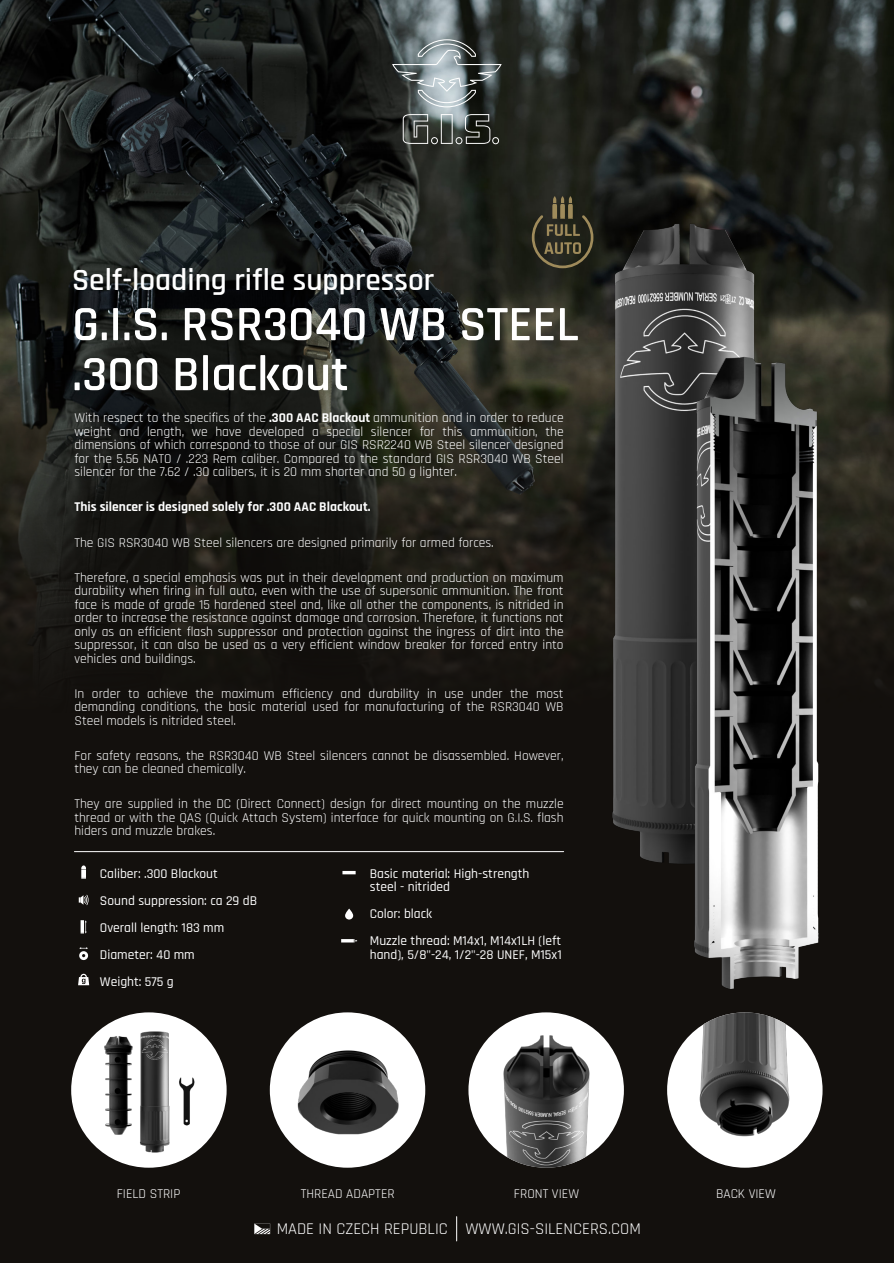
<style>
.page{position:relative;width:894px;height:1263px;background:#fff}
.page>*{position:absolute;margin:0;border:0;box-sizing:border-box;transform-origin:0 0}
.t1{font:600 49.95px/49.9px "Rajdhani";color:#fff}
.t2{font:600 31.2px "Rajdhani";color:#fff}
.t3{font:16.5px "Rajdhani";color:#fff}
.t4{font:13.5px/13.5px "Rajdhani";color:#fff;text-align:justify}
.t5{font:500 13.5px/27px "Rajdhani";color:#fff}
.t6{font:700 13.5px "Rajdhani";color:#fff}
.s1{font-weight:700}
</style>
<div class="page">
<div style="left:0;top:0;width:893px;height:1263px;background:#13100d"></div>
<img style="left:0;top:0;width:886px;height:650px">
<img style="left:242px;top:106px;width:650px;height:747px">
<img style="left:324px;top:235px;width:569px;height:874px">
<svg style="left:531px;top:196px;width:62px;height:72px"></svg>
<img style="left:666px;top:1012px;width:156px;height:156px;border-radius:50%">
<img style="left:468px;top:1012px;width:155px;height:156px;border-radius:50%">
<img style="left:270px;top:1012px;width:155px;height:156px;border-radius:50%">
<img style="left:71px;top:1012px;width:155px;height:156px;border-radius:50%">
<svg style="left:392px;top:39px;width:109px;height:105px;background:#646b6b"></svg>
<div style="left:345px;top:909px;width:8px;height:10px;background:#fff;border-radius:4px"></div>
<svg style="left:342px;top:871px;width:14px;height:3px"></svg>
<svg style="left:341px;top:939px;width:16px;height:3px"></svg>
<svg style="left:79px;top:895px;width:9px;height:10px"></svg>
<svg style="left:78px;top:974px;width:11px;height:11px"></svg>
<svg style="left:79px;top:947px;width:9px;height:13px"></svg>
<svg style="left:81px;top:920px;width:6px;height:13px"></svg>
<svg style="left:81px;top:865px;width:5px;height:14px"></svg>
<hr style="left:74px;top:851px;width:489px;height:1px;background:#fff">
<svg style="left:254px;top:1223px;width:16px;height:11px"></svg>
<svg style="left:456px;top:1217px;width:1px;height:24px"></svg>
<h2 class="t2" style="left:72px;top:261px;width:363px">Self-loading rifle suppressor</h2>
<h1 class="t1" style="left:72px;top:301px;width:508px">G.I.S. RSR3040 WB STEEL .300 Blackout</h1>
<p class="t4" style="left:74px;top:412px;width:490px">With respect to the specifics of the <span class="s1">.300 AAC Blackout</span> ammunition and in order to reduce weight and length, we have developed a special silencer for this ammunition, the dimensions of which correspond to those of our GIS RSR2240 WB Steel silencer designed for the 5.56 NATO / .223 Rem caliber. Compared to the standard GIS RSR3040 WB Steel silencer for the 7.62 / .30 calibers, it is 20 mm shorter and 50 g lighter.</p>
<p class="t6" style="left:74px;top:499px;width:297px">This silencer is designed solely for .300 AAC Blackout.</p>
<p class="t4" style="left:74px;top:536px;width:421px">The GIS RSR3040 WB Steel silencers are designed primarily for armed forces.</p>
<p class="t4" style="left:74px;top:571px;width:490px">Therefore, a special emphasis was put in their development and production on maximum durability when firing in full auto, even with the use of supersonic ammunition. The front face is made of grade 15 hardened steel and, like all other the components, is nitrided in order to increase the resistance against damage and corrosion. Therefore, it functions not only as an efficient flash suppressor and protection against the ingress of dirt into the suppressor, it can also be used as a very efficient window breaker for forced entry into vehicles and buildings.</p>
<p class="t4" style="left:74px;top:687px;width:490px">In order to achieve the maximum efficiency and durability in use under the most demanding conditions, the basic material used for manufacturing of the RSR3040 WB Steel models is nitrided steel.</p>
<p class="t4" style="left:74px;top:749px;width:490px">For safety reasons, the RSR3040 WB Steel silencers cannot be disassembled. However, they can be cleaned chemically.</p>
<p class="t4" style="left:74px;top:798px;width:490px">They are supplied in the DC (Direct Connect) design for direct mounting on the muzzle thread or with the QAS (Quick Attach System) interface for quick mounting on G.I.S. flash hiders and muzzle brakes.</p>
<p class="t5" style="left:100px;top:860px;width:159px">Caliber: .300 Blackout<br>Sound suppression: ca 29 dB<br>Overall length: 183 mm<br>Diameter: 40 mm<br>Weight: 575 g</p>
<p class="t5" style="left:369px;top:867px;width:161px;line-height:13.5px">Basic material: High-strength steel - nitrided</p>
<p class="t5" style="left:369px;top:901px;width:193px">Color: black<br>Muzzle thread: M14x1, M14x1LH (left</p>
<p class="t5" style="left:369px;top:941px;width:193px">hand), 5/8"-24, 1/2"-28 UNEF, M15x1</p>
<p class="t4" style="left:117px;top:1187px;width:65px">FIELD STRIP</p>
<p class="t4" style="left:301px;top:1187px;width:95px">THREAD ADAPTER</p>
<p class="t4" style="left:514px;top:1187px;width:67px">FRONT VIEW</p>
<p class="t4" style="left:715px;top:1187px;width:61px">BACK VIEW</p>
<p class="t3" style="left:277px;top:1219px;width:365px">MADE IN CZECH REPUBLIC WWW.GIS-SILENCERS.COM</p>
</div>
